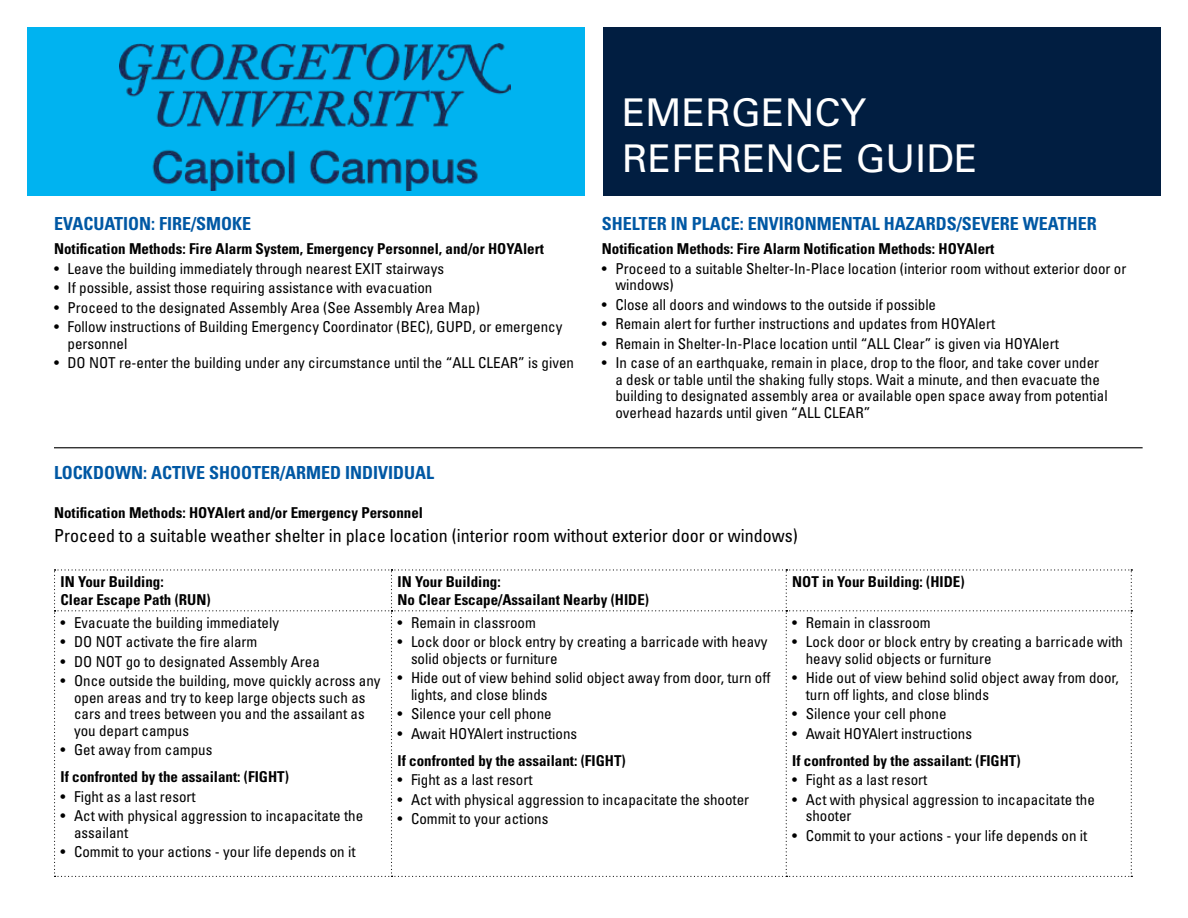
<style>
.page{position:relative;width:1188px;height:918px;background:#fff}
.page>*{position:absolute;margin:0;border:0;box-sizing:border-box;transform-origin:0 0}
.t1{font:38.25px/45.9px "Univers LT Std";letter-spacing:.005em;color:#fff}
.hdr{font:700 condensed 18px "Univers LT Std";color:#0058a4}
.t2{font:condensed 18px "Univers LT Std";color:#000}
.t3{font:condensed 15px/16.5px "Univers LT Std";color:#000}
.SUBHDR{font:700 condensed 15px/18px "Univers LT Std";color:#000}
</style>
<div class="page">
<div style="left:603px;top:27px;width:558px;height:169px;background:#011e41"></div>
<svg style="left:54px;top:569px;width:1078px;height:308px"></svg>
<hr style="left:54px;top:447px;width:1089px;height:1px;background:#000">
<div style="left:27px;top:27px;width:558px;height:169px;background:#00b3f0"></div>
<img style="left:120px;top:44px;width:390px;height:146px">
<p class="hdr" style="left:54px;top:213px;width:199px">EVACUATION: FIRE/SMOKE</p>
<p class="SUBHDR" style="left:54px;top:240px;width:491px">Notification Methods: Fire Alarm System, Emergency Personnel, and/or HOYAlert</p>
<p class="t3" style="left:54px;top:260px;width:392px">• Leave the building immediately through nearest EXIT stairways</p>
<p class="t3" style="left:54px;top:279px;width:380px">• If possible, assist those requiring assistance with evacuation</p>
<p class="t3" style="left:54px;top:299px;width:427px">• Proceed to the designated Assembly Area (See Assembly Area Map)</p>
<p class="t3" style="left:68px;top:318px;width:496px;text-indent:-14px">• Follow instructions of Building Emergency Coordinator (BEC), GUPD, or emergency personnel</p>
<p class="t3" style="left:54px;top:354px;width:522px">• DO NOT re-enter the building under any circumstance until the “ALL CLEAR” is given</p>
<p class="t1" style="left:622px;top:90px;width:357px">EMERGENCY<br>REFERENCE GUIDE</p>
<p class="hdr" style="left:602px;top:213px;width:496px">SHELTER IN PLACE: ENVIRONMENTAL HAZARDS/SEVERE WEATHER</p>
<p class="SUBHDR" style="left:602px;top:240px;width:394px">Notification Methods: Fire Alarm Notification Methods: HOYAlert</p>
<p class="t3" style="left:615px;top:260px;width:513px;text-indent:-14px">• Proceed to a suitable Shelter-In-Place location (interior room without exterior door or windows)</p>
<p class="t3" style="left:602px;top:296px;width:336px">• Close all doors and windows to the outside if possible</p>
<p class="t3" style="left:602px;top:315px;width:395px">• Remain alert for further instructions and updates from HOYAlert</p>
<p class="t3" style="left:602px;top:335px;width:458px">• Remain in Shelter-In-Place location until “ALL Clear” is given via HOYAlert</p>
<p class="t3" style="left:615px;top:354px;width:494px;text-indent:-14px">• In case of an earthquake, remain in place, drop to the floor, and take cover under a desk or table until the shaking fully stops. Wait a minute, and then evacuate the building to designated assembly area or available open space away from potential overhead hazards until given “ALL CLEAR”</p>
<p class="hdr" style="left:54px;top:461px;width:382px">LOCKDOWN: ACTIVE SHOOTER/ARMED INDIVIDUAL</p>
<p class="SUBHDR" style="left:54px;top:503px;width:371px">Notification Methods: HOYAlert and/or Emergency Personnel</p>
<p class="t2" style="left:54px;top:525px;width:745px">Proceed to a suitable weather shelter in place location (interior room without exterior door or windows)</p>
<p class="SUBHDR" style="left:61px;top:572px;width:152px">IN Your Building:<br>Clear Escape Path (RUN)</p>
<p class="SUBHDR" style="left:398px;top:572px;width:253px">IN Your Building:<br>No Clear Escape/Assailant Nearby (HIDE)</p>
<p class="SUBHDR" style="left:792px;top:572px;width:174px">NOT in Your Building: (HIDE)</p>
<p class="t3" style="left:61px;top:614px;width:220px">• Evacuate the building immediately</p>
<p class="t3" style="left:61px;top:633px;width:198px">• DO NOT activate the fire alarm</p>
<p class="t3" style="left:61px;top:653px;width:261px">• DO NOT go to designated Assembly Area</p>
<p class="t3" style="left:74px;top:672px;width:308px;text-indent:-14px">• Once outside the building, move quickly across any open areas and try to keep large objects such as cars and trees between you and the assailant as you depart campus</p>
<p class="t3" style="left:61px;top:741px;width:153px">• Get away from campus</p>
<p class="SUBHDR" style="left:61px;top:768px;width:230px">If confronted by the assailant: (FIGHT)</p>
<p class="t3" style="left:61px;top:788px;width:137px">• Fight as a last resort</p>
<p class="t3" style="left:74px;top:807px;width:291px;text-indent:-14px">• Act with physical aggression to incapacitate the assailant</p>
<p class="t3" style="left:61px;top:843px;width:297px">• Commit to your actions - your life depends on it</p>
<p class="t3" style="left:398px;top:614px;width:140px">• Remain in classroom</p>
<p class="t3" style="left:411px;top:633px;width:358px;text-indent:-14px">• Lock door or block entry by creating a barricade with heavy solid objects or furniture</p>
<p class="t3" style="left:411px;top:669px;width:361px;text-indent:-14px">• Hide out of view behind solid object away from door, turn off lights, and close blinds</p>
<p class="t3" style="left:398px;top:705px;width:156px">• Silence your cell phone</p>
<p class="t3" style="left:398px;top:725px;width:181px">• Await HOYAlert instructions</p>
<p class="SUBHDR" style="left:398px;top:751px;width:230px">If confronted by the assailant: (FIGHT)</p>
<p class="t3" style="left:398px;top:771px;width:137px">• Fight as a last resort</p>
<p class="t3" style="left:398px;top:791px;width:353px">• Act with physical aggression to incapacitate the shooter</p>
<p class="t3" style="left:398px;top:810px;width:152px">• Commit to your actions</p>
<p class="t3" style="left:792px;top:614px;width:140px">• Remain in classroom</p>
<p class="t3" style="left:806px;top:633px;width:319px;text-indent:-14px">• Lock door or block entry by creating a barricade with heavy solid objects or furniture</p>
<p class="t3" style="left:806px;top:669px;width:315px;text-indent:-14px">• Hide out of view behind solid object away from door, turn off lights, and close blinds</p>
<p class="t3" style="left:792px;top:705px;width:156px">• Silence your cell phone</p>
<p class="t3" style="left:792px;top:725px;width:181px">• Await HOYAlert instructions</p>
<p class="SUBHDR" style="left:792px;top:751px;width:230px">If confronted by the assailant: (FIGHT)</p>
<p class="t3" style="left:792px;top:771px;width:137px">• Fight as a last resort</p>
<p class="t3" style="left:806px;top:791px;width:291px;text-indent:-14px">• Act with physical aggression to incapacitate the shooter</p>
<p class="t3" style="left:792px;top:827px;width:297px">• Commit to your actions - your life depends on it</p>
</div>
